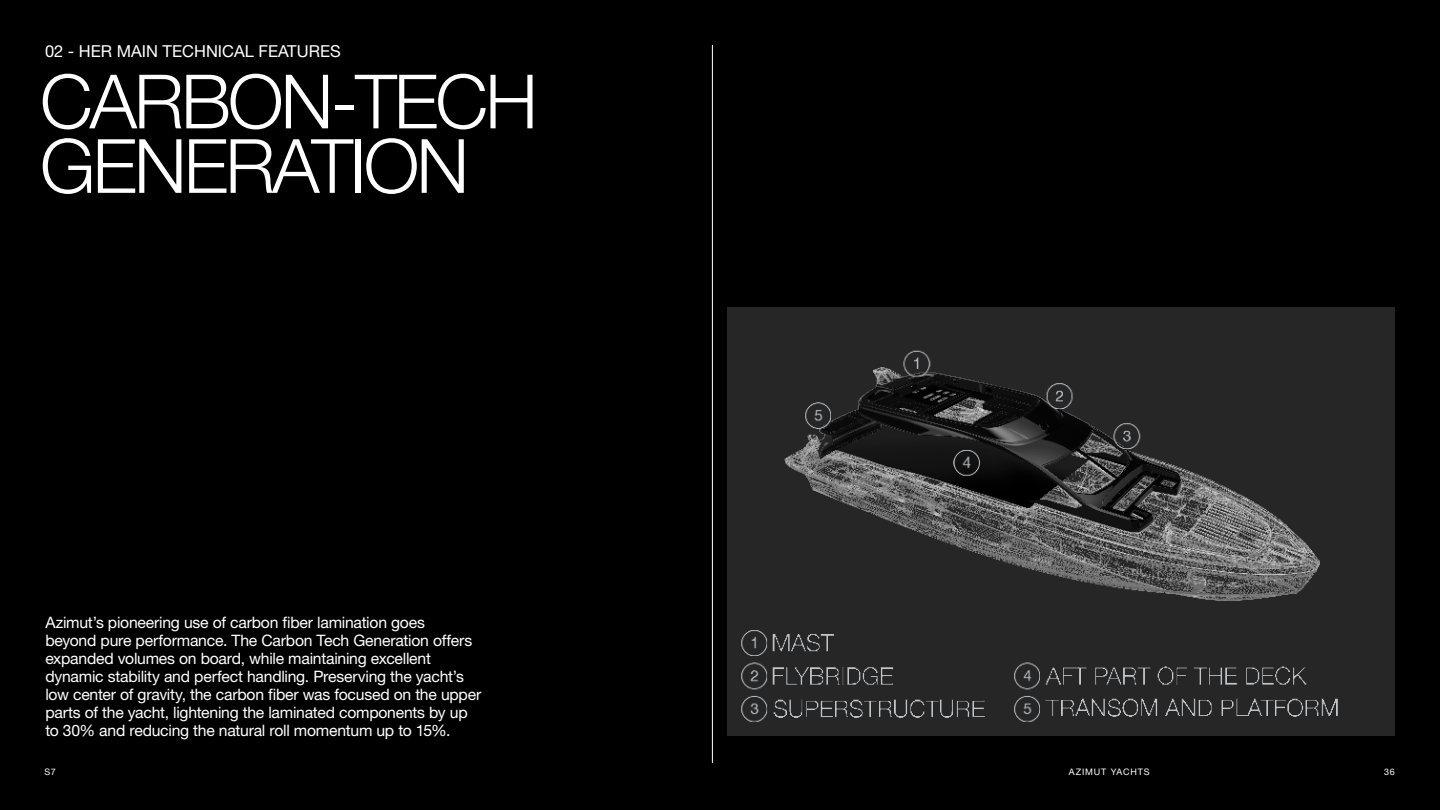
<style>
.page{position:relative;width:1440px;height:810px;background:#000}
.page>*{position:absolute;margin:0;border:0;box-sizing:border-box;transform-origin:0 0}
.t1{font:300 75px/64.5px "Helvetica Neue LT Pro";letter-spacing:-.04em;color:#fff}
.t2{font:16.5px "Helvetica Neue LT Pro";color:#fff}
.t3{font:15.75px/18px "Helvetica Neue LT Pro";letter-spacing:-.015em;color:#fff}
.t4{font:9px "Helvetica Neue LT Pro";letter-spacing:.095em;color:#fff}
</style>
<div class="page">
<hr style="left:712px;top:45px;width:1px;height:718px;background:#fff">
<img style="left:728px;top:307px;width:667px;height:429px">
<p class="t2" style="left:45px;top:41px;width:297px">02 - HER MAIN TECHNICAL FEATURES</p>
<h1 class="t1" style="left:40px;top:68px;width:500px">CARBON-TECH<br>GENERATION</h1>
<p class="t3" style="left:45px;top:613px;width:437px">Azimut’s pioneering use of carbon fiber lamination goes<br>beyond pure performance. The Carbon Tech Generation offers expanded volumes on board, while maintaining excellent dynamic stability and perfect handling. Preserving the yacht’s low center of gravity, the carbon fiber was focused on the upper parts of the yacht, lightening the laminated components by up to 30% and reducing the natural roll momentum up to 15%.</p>
<p class="t4" style="left:44px;top:766px;width:13px">S7</p>
<p class="t4" style="left:1069px;top:766px;width:82px">AZIMUT YACHTS</p>
<p class="t4" style="left:1384px;top:766px;width:12px">36</p>
</div>
